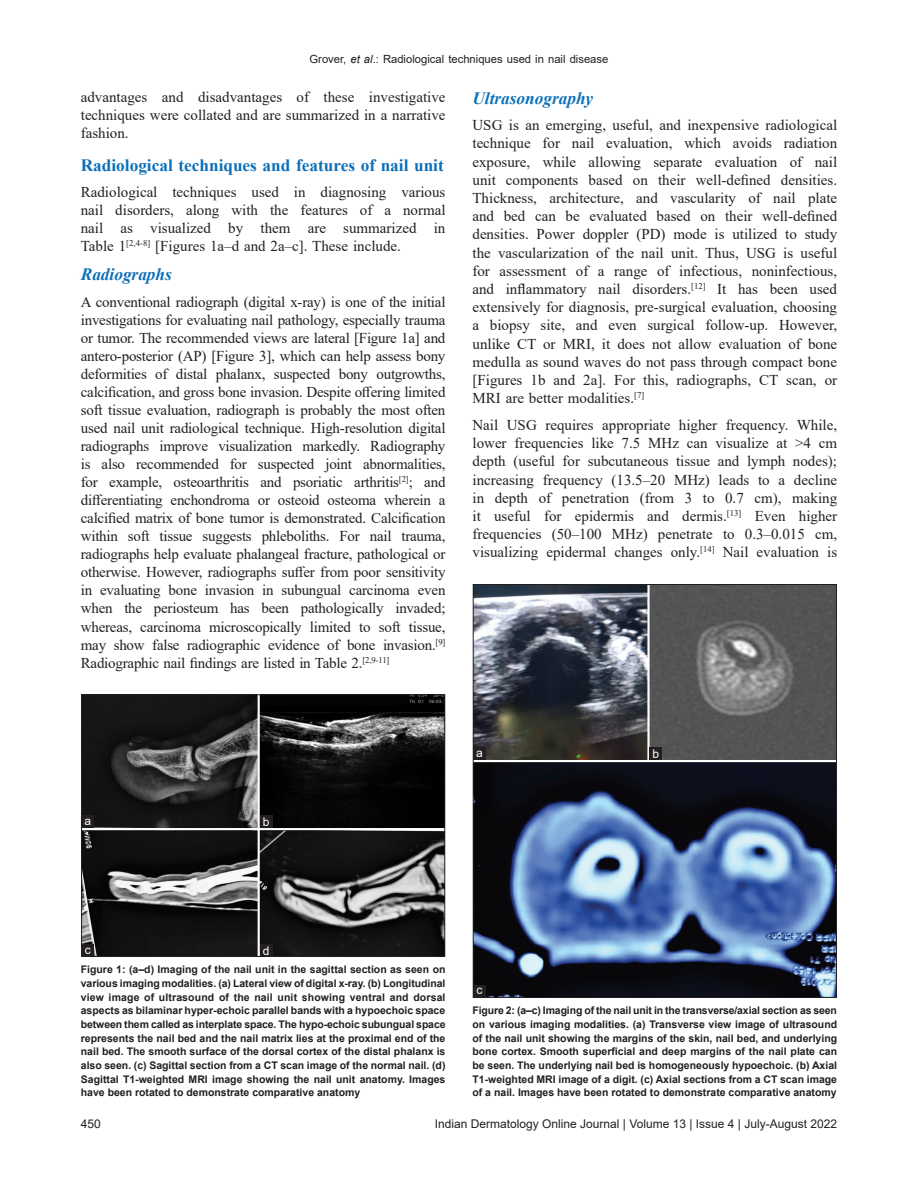
<style>
.page{position:relative;width:918px;height:1188px;background:#fff}
.page>*{position:absolute;margin:0;border:0;box-sizing:border-box;transform-origin:0 0}
.t1{font:700 17.25px "Times New Roman";color:#0c6fb8}
.t2{font:italic 700 17.25px "Times New Roman";color:#0c6fb8}
.TX{font:15px/18px "Times New Roman";color:#231f20;text-align:justify}
.t3{font:12px "Arial";color:#231f20}
.LABEL{font:12px "Arial";color:#fff}
.t4{font:11.25px "Arial";color:#231f20}
.FGC{font:700 10.5px/13.6px "Arial";color:#231f20;text-align:justify}
.s1{font-style:italic}
</style>
<div class="page">
<img style="left:83px;top:697px;width:360px;height:258px">
<div style="left:81px;top:695px;width:364px;height:262px;border:1px solid #231f20"></div>
<div style="left:260px;top:944px;width:13px;height:13px;background:#231f20"></div>
<div style="left:81px;top:944px;width:13px;height:13px;background:#231f20"></div>
<div style="left:260px;top:815px;width:13px;height:13px;background:#231f20"></div>
<div style="left:81px;top:815px;width:13px;height:13px;background:#231f20"></div>
<img style="left:475px;top:586px;width:360px;height:410px">
<div style="left:473px;top:584px;width:364px;height:414px;border:1px solid #231f20"></div>
<div style="left:473px;top:985px;width:13px;height:13px;background:#231f20"></div>
<div style="left:649px;top:747px;width:13px;height:13px;background:#231f20"></div>
<div style="left:473px;top:747px;width:13px;height:13px;background:#231f20"></div>
<p class="t4" style="left:310px;top:51px;width:300px">Grover, <span class="s1">et al</span>.: Radiological techniques used in nail disease</p>
<p class="TX" style="left:81px;top:88px;width:366px">advantages and disadvantages of these investigative techniques were collated and are summarized in a narrative fashion.</p>
<h1 class="t1" style="left:81px;top:152px;width:365px">Radiological techniques and features of nail unit</h1>
<p class="TX" style="left:81px;top:183px;width:366px">Radiological techniques used in diagnosing various nail disorders, along with the features of a normal nail as visualized by them are summarized in Table 1<sup>[2,4‑8]</sup> [Figures 1a–d and 2a–c]. These include.</p>
<h2 class="t2" style="left:81px;top:263px;width:93px">Radiographs</h2>
<p class="TX" style="left:81px;top:292px;width:366px">A conventional radiograph (digital x‑ray) is one of the initial investigations for evaluating nail pathology, especially trauma or tumor. The recommended views are lateral [Figure 1a] and antero-posterior (AP) [Figure 3], which can help assess bony deformities of distal phalanx, suspected bony outgrowths, calcification, and gross bone invasion. Despite offering limited soft tissue evaluation, radiograph is probably the most often used nail unit radiological technique. High‑resolution digital radiographs improve visualization markedly. Radiography is also recommended for suspected joint abnormalities, for example, osteoarthritis and psoriatic arthritis<sup>[2]</sup>; and differentiating enchondroma or osteoid osteoma wherein a calcified matrix of bone tumor is demonstrated. Calcification within soft tissue suggests phleboliths. For nail trauma, radiographs help evaluate phalangeal fracture, pathological or otherwise. However, radiographs suffer from poor sensitivity in evaluating bone invasion in subungual carcinoma even when the periosteum has been pathologically invaded; whereas, carcinoma microscopically limited to soft tissue, may show false radiographic evidence of bone invasion.<sup>[9] </sup>Radiographic nail findings are listed in Table 2.<sup>[2,9‑11]</sup></p>
<h2 class="t2" style="left:472px;top:86px;width:122px">Ultrasonography</h2>
<p class="TX" style="left:472px;top:116px;width:366px">USG is an emerging, useful, and inexpensive radiological technique for nail evaluation, which avoids radiation exposure, while allowing separate evaluation of nail unit components based on their well‑defined densities.<br>Thickness, architecture, and vascularity of nail plate and bed can be evaluated based on their well‑defined densities. Power doppler (PD) mode is utilized to study the vascularization of the nail unit. Thus, USG is useful for assessment of a range of infectious, noninfectious, and inflammatory nail disorders.<sup>[12]</sup> It has been used extensively for diagnosis, pre‑surgical evaluation, choosing a biopsy site, and even surgical follow‑up. However, unlike CT or MRI, it does not allow evaluation of bone medulla as sound waves do not pass through compact bone [Figures 1b and 2a]. For this, radiographs, CT scan, or MRI are better modalities.<sup>[7]</sup></p>
<p class="TX" style="left:472px;top:415px;width:366px">Nail USG requires appropriate higher frequency. While, lower frequencies like 7.5 MHz can visualize at &gt;4 cm depth (useful for subcutaneous tissue and lymph nodes); increasing frequency (13.5–20 MHz) leads to a decline in depth of penetration (from 3 to 0.7 cm), making it useful for epidermis and dermis.<sup>[13]</sup> Even higher frequencies (50–100 MHz) penetrate to 0.3–0.015 cm, visualizing epidermal changes only.<sup>[14]</sup> Nail evaluation is</p>
<p class="LABEL" style="left:84px;top:812px;width:8px">a</p>
<p class="LABEL" style="left:263px;top:814px;width:8px">b</p>
<p class="LABEL" style="left:476px;top:744px;width:8px">a</p>
<p class="LABEL" style="left:652px;top:745px;width:8px">b</p>
<p class="LABEL" style="left:85px;top:941px;width:7px">c</p>
<p class="LABEL" style="left:263px;top:942px;width:8px">d</p>
<p class="FGC" style="left:81px;top:963px;width:366px">Figure 1: (a–d) Imaging of the nail unit in the sagittal section as seen on various imaging modalities. (a) Lateral view of digital x‑ray. (b) Longitudinal view image of ultrasound of the nail unit showing ventral and dorsal aspects as bilaminar hyper‑echoic parallel bands with a hypoechoic space between them called as interplate space. The hypo‑echoic subungual space represents the nail bed and the nail matrix lies at the proximal end of the nail bed. The smooth surface of the dorsal cortex of the distal phalanx is also seen. (c) Sagittal section from a CT scan image of the normal nail. (d)<br>Sagittal T1‑weighted MRI image showing the nail unit anatomy. Images have been rotated to demonstrate comparative anatomy</p>
<p class="LABEL" style="left:476px;top:982px;width:7px">c</p>
<p class="FGC" style="left:472px;top:1004px;width:366px">Figure 2: (a–c) Imaging of the nail unit in the transverse/axial section as seen on various imaging modalities. (a) Transverse view image of ultrasound of the nail unit showing the margins of the skin, nail bed, and underlying bone cortex. Smooth superficial and deep margins of the nail plate can be seen. The underlying nail bed is homogeneously hypoechoic. (b) Axial T1‑weighted MRI image of a digit. (c) Axial sections from a CT scan image of a nail. Images have been rotated to demonstrate comparative anatomy</p>
<p class="t3" style="left:81px;top:1116px;width:22px">450</p>
<p class="t3" style="left:435px;top:1116px;width:404px">Indian Dermatology Online Journal | Volume 13 | Issue 4 | July-August 2022</p>
</div>
